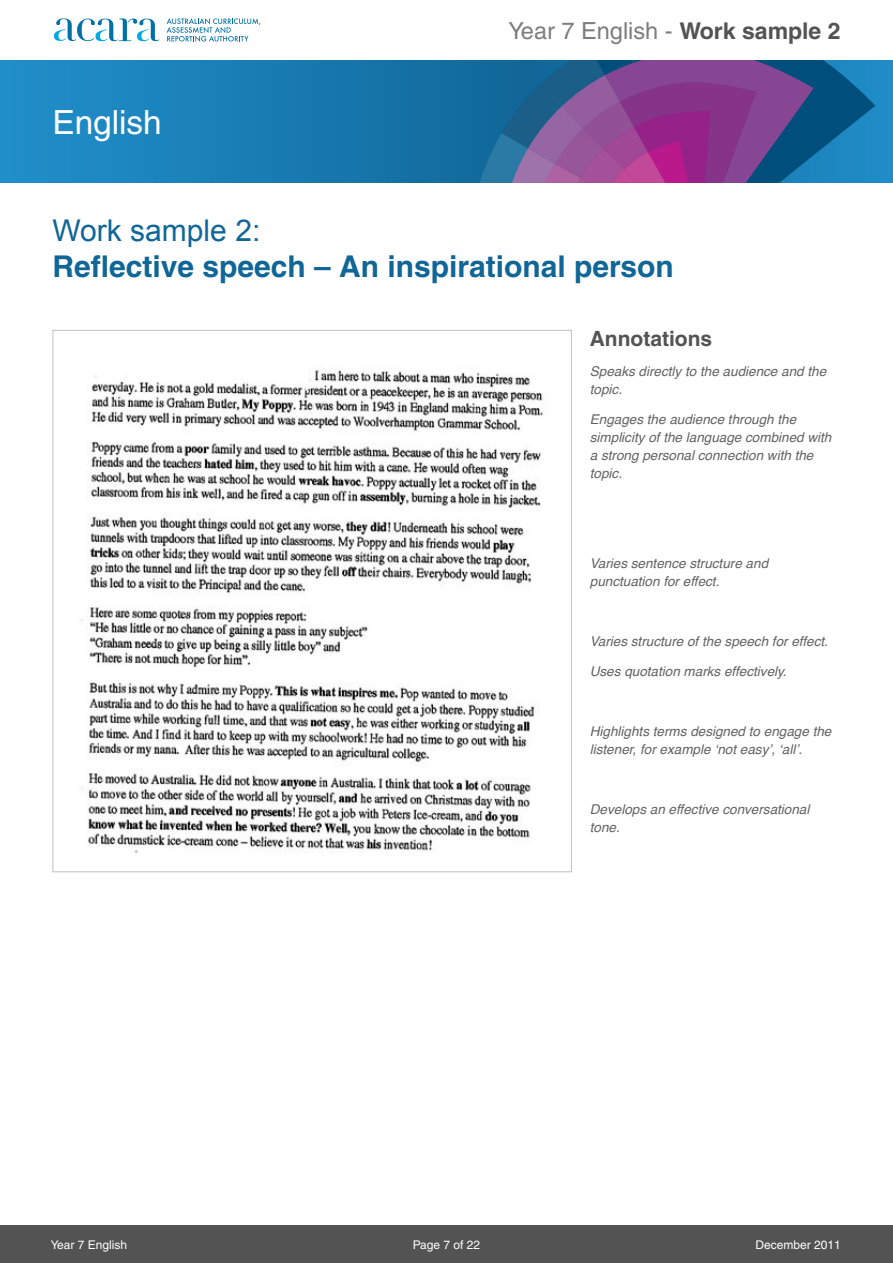
<style>
.page{position:relative;width:893px;height:1263px;background:#fff}
.page>*{position:absolute;margin:0;border:0;box-sizing:border-box;transform-origin:0 0}
.t1{font:33.3px "Helvetica";color:#fff}
.t2{font:700 30px "Helvetica";color:#106697}
.t3{font:30px "Arial";color:#106697}
.t4{font:23.55px "Helvetica";color:#7d7d7d}
.t5{font:700 21px "Helvetica";color:#535353}
.t6{font:italic 13.5px/18px "Helvetica";color:#636363}
.t7{font:12px "Helvetica";color:#fff}
.s1{font-weight:700;font-size:23.1px;color:#535353}
</style>
<div class="page">
<div style="left:0;top:1225px;width:893px;height:38px;background:#535353"></div>
<svg style="left:167px;top:18px;width:93px;height:24px"></svg>
<svg style="left:54px;top:18px;width:105px;height:23px"></svg>
<svg style="left:0;top:60px;width:893px;height:123px"></svg>
<svg style="left:472px;top:60px;width:403px;height:123px"></svg>
<img style="left:81px;top:370px;width:462px;height:483px">
<h1 class="t1" style="left:52px;top:103px;width:111px">English</h1>
<h3 class="t4" style="left:509px;top:17px;width:334px">Year 7 English - <span class="s1">Work sample 2</span></h3>
<h2 class="t3" style="left:52px;top:210px;width:209px">Work sample 2:</h2>
<h2 class="t2" style="left:52px;top:248px;width:623px">Reflective speech – An inspirational person</h2>
<h3 class="t5" style="left:590px;top:326px;width:124px">Annotations</h3>
<p class="t6" style="left:590px;top:363px;width:238px">Speaks directly to the audience and the topic.</p>
<p class="t6" style="left:590px;top:411px;width:243px">Engages the audience through the simplicity of the language combined with a strong personal connection with the topic.</p>
<p class="t6" style="left:590px;top:555px;width:180px">Varies sentence structure and punctuation for effect.</p>
<p class="t6" style="left:590px;top:633px;width:240px">Varies structure of the speech for effect.</p>
<p class="t6" style="left:590px;top:663px;width:198px">Uses quotation marks effectively.</p>
<p class="t6" style="left:590px;top:723px;width:243px">Highlights terms designed to engage the listener, for example ‘not easy’, ‘all’.</p>
<p class="t6" style="left:590px;top:801px;width:221px">Develops an effective conversational tone.</p>
<p class="t7" style="left:51px;top:1238px;width:78px">Year 7 English</p>
<p class="t7" style="left:413px;top:1237px;width:69px">Page 7 of 22</p>
<p class="t7" style="left:755px;top:1237px;width:87px">December 2011</p>
</div>
